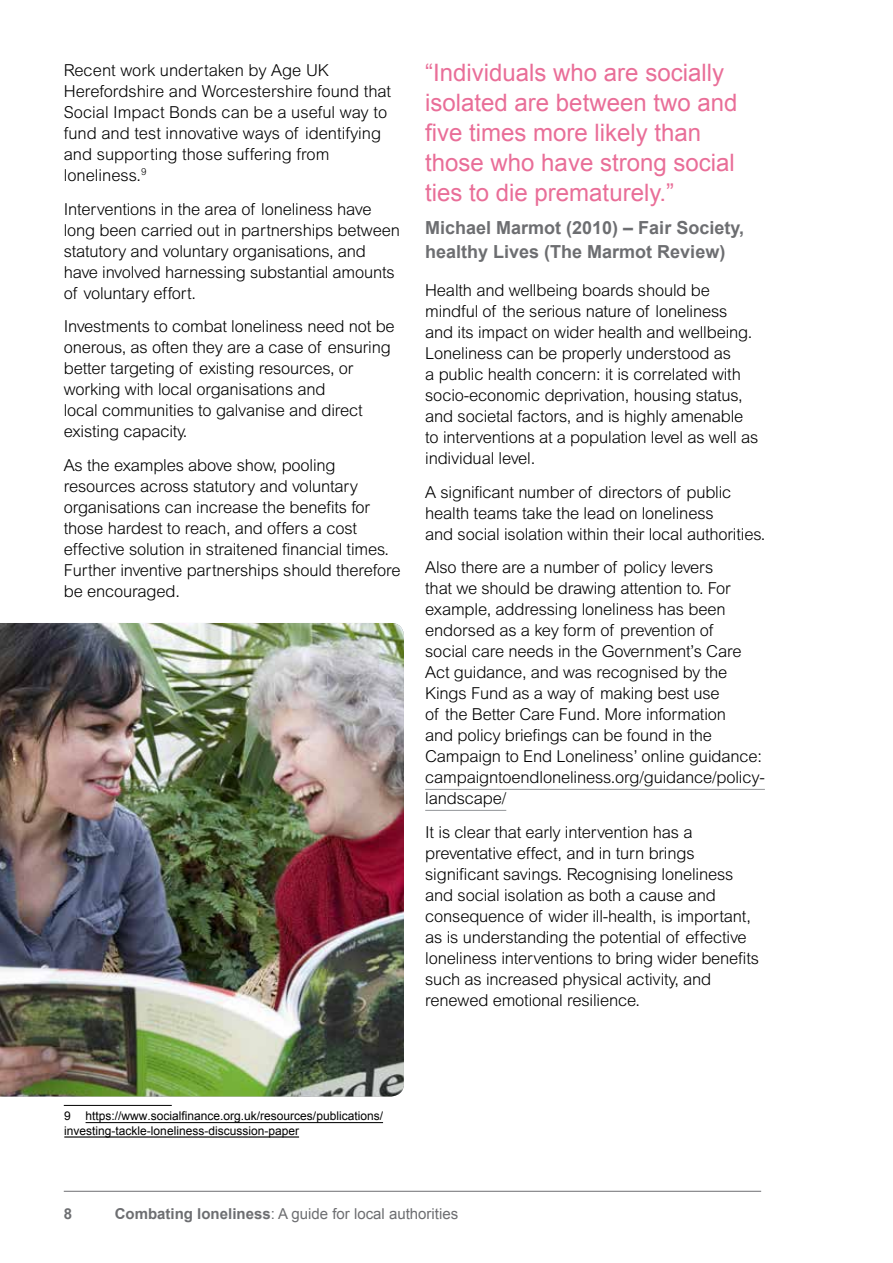
<style>
.page{position:relative;width:893px;height:1263px;background:#fff}
.page>*{position:absolute;margin:0;border:0;box-sizing:border-box;transform-origin:0 0}
.t1{font:24px/30px "Arial";color:#e96e98}
.t2{font:700 18px/24px "Arial";color:#6d6e71}
.t3{font:300 16.5px/21px "Arial MT Std";letter-spacing:-.01em;color:#000}
.t4{font:15px "Arial";color:#6d6e71}
.t5{font:700 15px "Arial";color:#6d6e71}
.t6{font:12px/14.4px "Arial";color:#000}
.s1{font-style:inherit}
.s2{font-weight:700}
</style>
<div class="page">
<hr style="left:64px;top:1191px;width:697px;height:1px;background:#6d6e71">
<hr style="left:64px;top:1105px;width:108px;height:1px;background:#000">
<hr style="left:64px;top:1137px;width:235px;height:1px;background:#000">
<hr style="left:86px;top:1122px;width:297px;height:1px;background:#000">
<hr style="left:425px;top:789px;width:340px;height:1px;background:#939598">
<hr style="left:425px;top:810px;width:81px;height:1px;background:#939598">
<img style="left:0;top:623px;width:404px;height:473px">
<p class="t3" style="left:64px;top:59px;width:329px">Recent work undertaken by Age UK Herefordshire and Worcestershire found that Social Impact Bonds can be a useful way to fund and test innovative ways of identifying and supporting those suffering from loneliness.<sup>9</sup></p>
<p class="t3" style="left:64px;top:198px;width:338px">Interventions in the area of loneliness have long been carried out in partnerships between statutory and voluntary organisations, and have involved harnessing substantial amounts of voluntary effort.</p>
<p class="t3" style="left:64px;top:316px;width:332px">Investments to combat loneliness need not be onerous, as often they are a case of ensuring better targeting of existing resources, or working with local organisations and<br>local communities to galvanise and direct existing capacity.</p>
<p class="t3" style="left:64px;top:455px;width:338px">As the examples above show, pooling resources across statutory and voluntary organisations can increase the benefits for those hardest to reach, and offers a cost effective solution in straitened financial times.<br>Further inventive partnerships should therefore be encouraged.</p>
<h1 class="t1" style="left:425px;top:58px;width:314px">“Individuals who are socially isolated are between two and five times more likely than those who have strong social ties to die prematurely.”</h1>
<p class="t2" style="left:425px;top:216px;width:320px">Michael Marmot (2010) – Fair Society, healthy Lives (The Marmot Review)</p>
<p class="t3" style="left:425px;top:279px;width:335px">Health and wellbeing boards should be mindful of the serious nature of loneliness and its impact on wider health and wellbeing.<br>Loneliness can be properly understood as<br>a public health concern: it is correlated with socio-economic deprivation, housing status, and societal factors, and is highly amenable to interventions at a population level as well as individual level.</p>
<p class="t3" style="left:425px;top:481px;width:342px">A significant number of directors of public health teams take the lead on loneliness<br>and social isolation within their local authorities.</p>
<p class="t3" style="left:425px;top:557px;width:341px">Also there are a number of policy levers<br>that we should be drawing attention to. For example, addressing loneliness has been endorsed as a key form of prevention of<br>social care needs in the Government’s Care Act guidance, and was recognised by the Kings Fund as a way of making best use<br>of the Better Care Fund. More information<br>and policy briefings can be found in the Campaign to End Loneliness’ online guidance: campaigntoendloneliness.org/guidance/policy&shy;landscape/</p>
<p class="t3" style="left:425px;top:822px;width:335px">It is clear that early intervention has a preventative effect, and in turn brings significant savings. Recognising loneliness and social isolation as both a cause and consequence of wider ill-health, is important, as is understanding the potential of effective loneliness interventions to bring wider benefits such as increased physical activity, and renewed emotional resilience.</p>
<p class="t6" style="left:64px;top:1109px;width:320px"><span class="s1">9</span> https://www.socialfinance.org.uk/resources/publications/ investing-tackle-loneliness-discussion-paper</p>
<p class="t5" style="left:64px;top:1203px;width:10px">8</p>
<p class="t4" style="left:115px;top:1203px;width:345px"><span class="s2">Combating loneliness</span>: A guide for local authorities</p>
</div>
